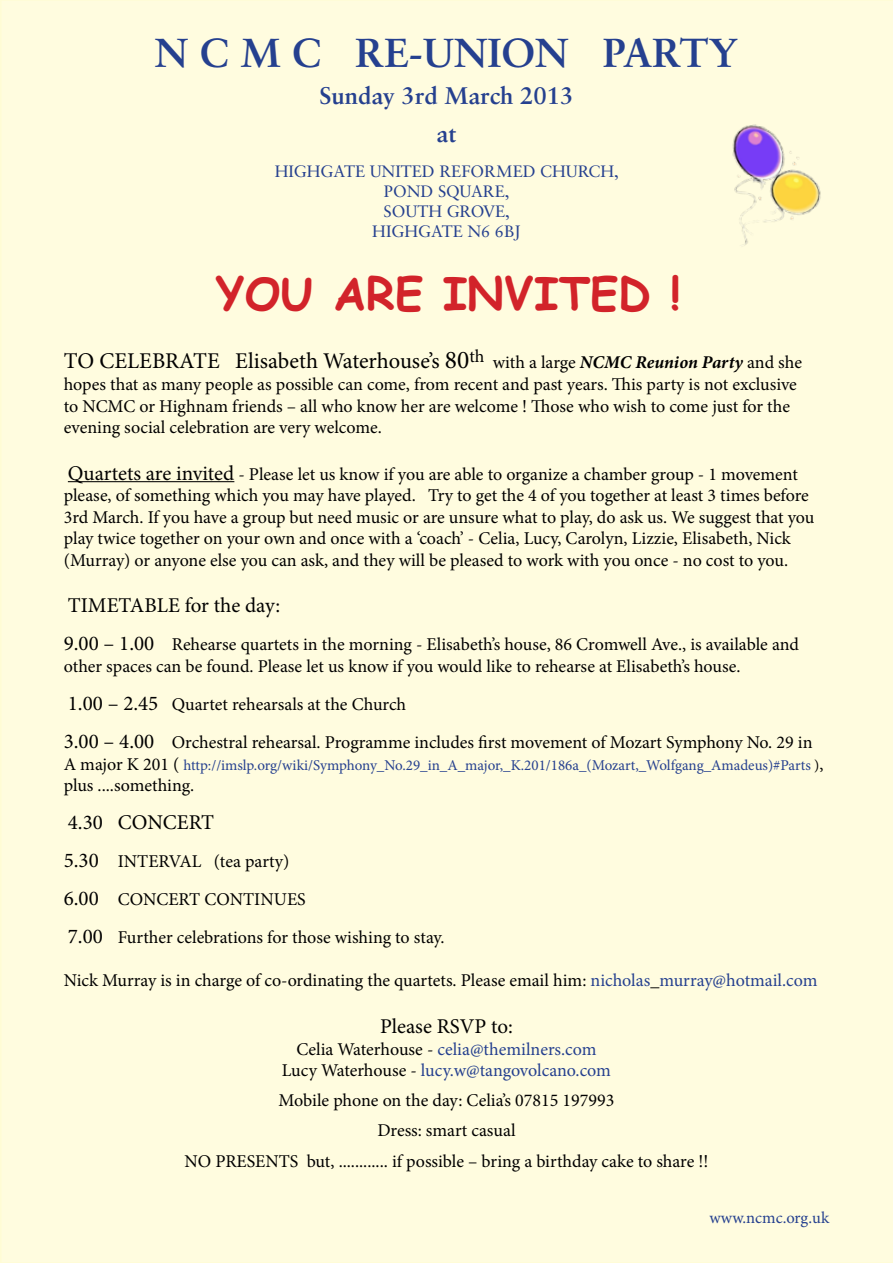
<style>
.page{position:relative;width:893px;height:1263px;background:#fffcdf}
.page>*{position:absolute;margin:0;border:0;box-sizing:border-box;transform-origin:0 0}
.t1{font:700 45px "Comic Sans MS";color:#d2232a}
.t2{font:700 40.5px "Sabon LT Std";color:#25408f}
.t3{font:700 24px/37.3px "Sabon LT Std";color:#25408f;text-align:center}
.t4{font:22.5px "Minion Pro";color:#000}
.t5{font:21px "Minion Pro";color:#000}
.t6{font:18px/21.6px "Minion Pro";letter-spacing:-.005em;color:#000}
.t7{font:18px/21.6px "Minion Pro";letter-spacing:-.005em;color:#25408f;text-align:center}
.t8{font:16.5px/19.8px "Sabon LT Std";color:#25408f;text-align:center}
.t9{font:16.5px "Minion Pro";color:#25408f}
.t10{font:15px "Minion Pro";letter-spacing:-.005em;color:#25408f}
.s1{font-size:25.5px}
.s2{font-size:18px}
.s3{font-weight:700;font-style:italic;font-size:18px}
.s4{font-size:21px}
.s5{font-size:18px;color:#000}
.s6{color:#000}
.s7{color:#25408f}
</style>
<div class="page">
<hr style="left:68px;top:481px;width:166px;height:1px;background:#000">
<img style="left:713px;top:118px;width:122px;height:144px">
<h2 class="t2" style="left:155px;top:28px;width:584px">N C M C RE-UNION Party</h2>
<h3 class="t3" style="left:319px;top:77px;width:255px">Sunday 3rd March 2013 at</h3>
<p class="t8" style="left:275px;top:162px;width:346px">HIGHGATE UNITED REFORMED CHURCH,<br>POND SQUARE,<br>SOUTH GROVE,<br>HIGHGATE N6 6BJ</p>
<h1 class="t1" style="left:216px;top:261px;width:466px">YOU ARE INVITED !</h1>
<p class="t4" style="left:64px;top:346px;width:740px">TO CELEBRATE Elisabeth Waterhouse’s <span class="s1">80</span><sup>th</sup> <span class="s2">with a large</span> <span class="s3">NCMC Reunion Party</span> <span class="s2">and she</span></p>
<p class="t6" style="left:64px;top:373px;width:735px">hopes that as many people as possible can come, from recent and past years. This party is not exclusive to NCMC or Highnam friends – all who know her are welcome ! Those who wish to come just for the evening social celebration are very welcome.</p>
<p class="t6" style="left:64px;top:463px;width:752px"><span class="s4">Quartets are invited</span> - Please let us know if you are able to organize a chamber group - 1 movement please, of something which you may have played. Try to get the 4 of you together at least 3 times before 3rd March. If you have a group but need music or are unsure what to play, do ask us. We suggest that you play twice together on your own and once with a ‘coach’ - Celia, Lucy, Carolyn, Lizzie, Elisabeth, Nick (Murray) or anyone else you can ask, and they will be pleased to work with you once - no cost to you.</p>
<p class="t5" style="left:68px;top:592px;width:214px">TIMETABLE for the day:</p>
<p class="t6" style="left:64px;top:634px;width:737px"><span class="s4">9.00 – 1.00</span> Rehearse quartets in the morning - Elisabeth’s house, 86 Cromwell Ave., is available and other spaces can be found. Please let us know if you would like to rehearse at Elisabeth’s house.</p>
<p class="t6" style="left:64px;top:685px;width:750px;line-height:38px"><span class="s4">1.00 – 2.45</span> Quartet rehearsals at the Church<br><span class="s4">3.00 – 4.00</span> Orchestral rehearsal. Programme includes first movement of Mozart Symphony No. 29 in</p>
<p class="t10" style="left:64px;top:755px;width:761px"><span class="s5">A major K 201 (</span> http://imslp.org/wiki/Symphony_No.29_in_A_major,_K.201/186a_(Mozart,_Wolfgang_Amadeus)#Parts <span class="s6">)</span><span class="s5">,</span></p>
<p class="t6" style="left:64px;top:775px;width:132px">plus ....something.</p>
<p class="t5" style="left:68px;top:808px;width:148px">4.30 CONCERT</p>
<p class="t6" style="left:64px;top:842px;width:382px;line-height:38px"><span class="s4">5.30</span> INTERVAL (tea party)<br><span class="s4">6.00</span> CONCERT CONTINUES<br><span class="s4">7.00</span> Further celebrations for those wishing to stay.</p>
<p class="t6" style="left:64px;top:970px;width:755px">Nick Murray is in charge of co-ordinating the quartets. Please email him: <span class="s7">nicholas</span>_<span class="s7">murray@hotmail.com</span></p>
<p class="t5" style="left:380px;top:1012px;width:134px">Please RSVP to:</p>
<p class="t7" style="left:282px;top:1038px;width:331px"><span class="s6">Celia Waterhouse -</span> celia@themilners.com<br><span class="s6">Lucy Waterhouse -</span> lucy.w@tangovolcano.com</p>
<p class="t6" style="left:185px;top:1085px;width:525px;line-height:30.2px;text-align:center">Mobile phone on the day: Celia’s 07815 197993<br>Dress: smart casual<br>NO PRESENTS but, ............ if possible – bring a birthday cake to share !!</p>
<p class="t9" style="left:709px;top:1207px;width:121px">www.ncmc.org.uk</p>
</div>
